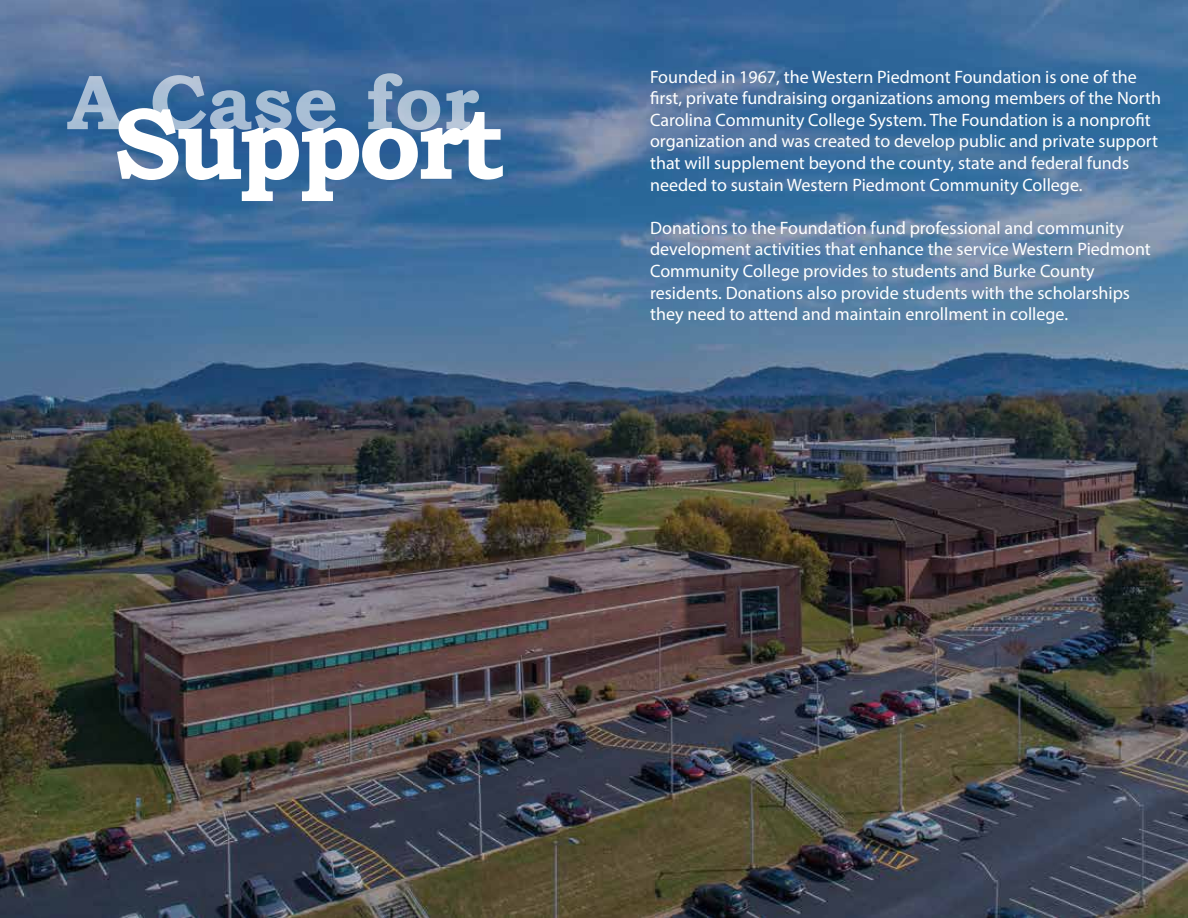
<style>
.page{position:relative;width:1188px;height:918px;background:#fff}
.page>*{position:absolute;margin:0;border:0;box-sizing:border-box;transform-origin:0 0}
.t1{font:700 102px "Bookman Old Style";letter-spacing:-.05em;color:#fff}
.t2{font:700 78px "Bookman Old Style";color:#fff}
.t3{font:18px/21.6px "Myriad Pro";color:#fff}
</style>
<div class="page">
<img style="left:0;top:0;width:1188px;height:918px">
<h2 class="t2" style="left:67px;top:46px;width:413px">A Case for</h2>
<h1 class="t1" style="left:114px;top:70px;width:393px">Support</h1>
<p class="t3" style="left:650px;top:66px;width:512px">Founded in 1967, the Western Piedmont Foundation is one of the first, private fundraising organizations among members of the North Carolina Community College System. The Foundation is a nonprofit organization and was created to develop public and private support that will supplement beyond the county, state and federal funds needed to sustain Western Piedmont Community College.</p>
<p class="t3" style="left:650px;top:217px;width:502px">Donations to the Foundation fund professional and community development activities that enhance the service Western Piedmont Community College provides to students and Burke County residents. Donations also provide students with the scholarships they need to attend and maintain enrollment in college.</p>
</div>
